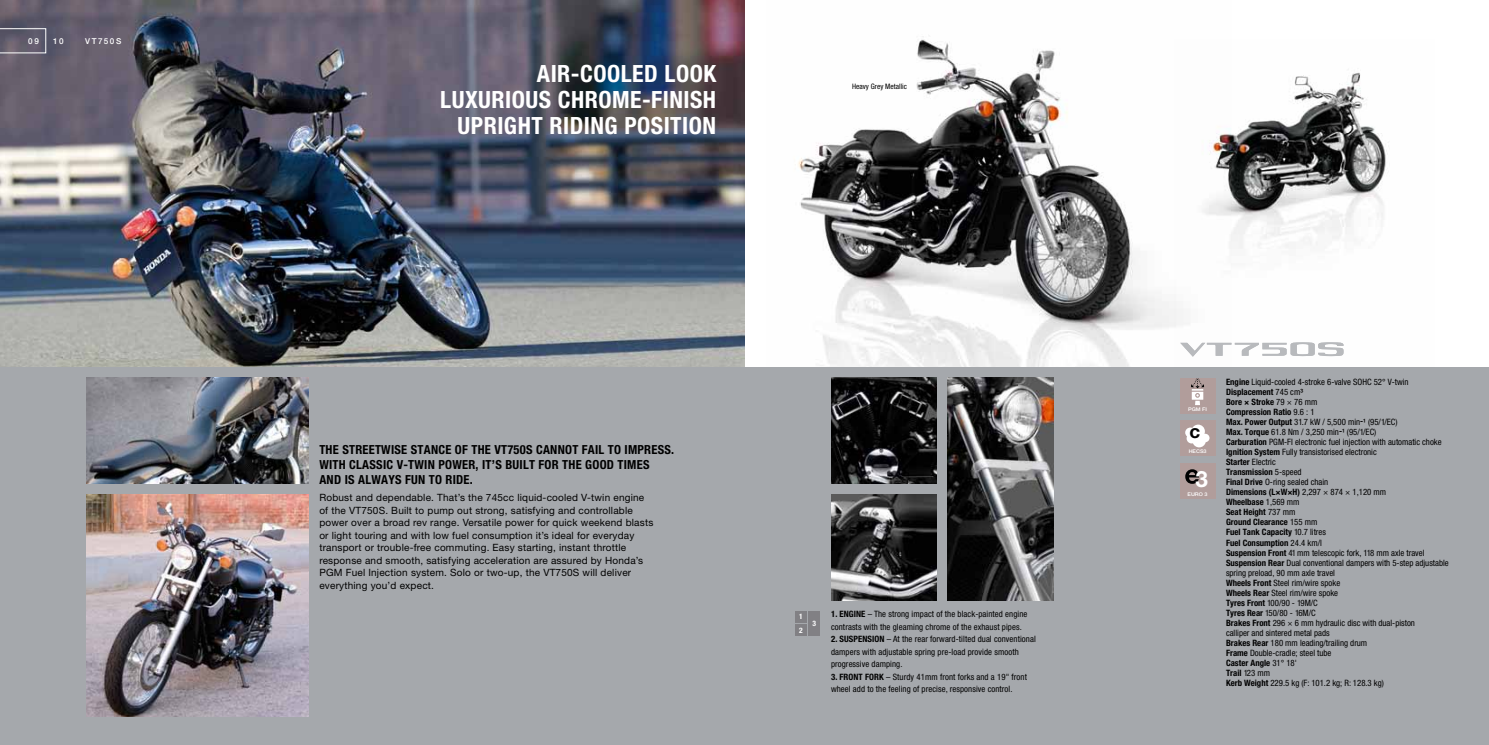
<style>
.page{position:relative;width:1489px;height:745px;background:#fff}
.page>*{position:absolute;margin:0;border:0;box-sizing:border-box;transform-origin:0 0}
.t1{font:700 condensed 23.75px/26.2px "Helvetica Neue LT Std";letter-spacing:.02em;color:#fff;text-align:right}
.t2{font:700 22.5px "Helvetica Neue LT Std";color:#fff}
.t3{font:700 18.75px "Helvetica Neue LT Std";color:#000}
.t4{font:700 condensed 12.5px/15px "Helvetica Neue LT Std";letter-spacing:.02em;color:#000}
.t5{font:10px/12.5px "Helvetica Neue LT Std";letter-spacing:.02em;color:#000}
.t6{font:condensed 8.75px/10px "Helvetica Neue LT Std";color:#000}
.t7{font:500 8.12px "Helvetica Neue LT Std";letter-spacing:.2em;color:#fff}
.t8{font:condensed 7.5px "Helvetica Neue LT Std";color:#000}
.t9{font:700 condensed 7.5px/13.2px "Helvetica Neue LT Std";color:#fff}
.t10{font:500 5px "Helvetica Neue LT Std";color:#fff;scale:1.09 1}
.s1{font-weight:700}
.s2{font-weight:500}
</style>
<div class="page">
<img style="left:0;top:0;width:744px;height:367px">
<img style="left:798px;top:36px;width:376px;height:331px">
<div style="left:0;top:367px;width:1488px;height:377px;background:#a5a8ac"></div>
<img style="left:831px;top:377px;width:105px;height:106px">
<img style="left:87px;top:377px;width:222px;height:106px">
<img style="left:947px;top:377px;width:106px;height:222px">
<img style="left:831px;top:494px;width:105px;height:105px">
<img style="left:87px;top:494px;width:222px;height:222px">
<img style="left:1174px;top:72px;width:213px;height:285px">
<svg style="left:0;top:28px;width:46px;height:25px"></svg>
<div style="left:808px;top:610px;width:12px;height:25px;background:#818084"></div>
<div style="left:795px;top:610px;width:11px;height:12px;background:#818084"></div>
<div style="left:795px;top:623px;width:11px;height:12px;background:#818084"></div>
<div style="left:1179px;top:377px;width:36px;height:36px;background:#b19d9b"></div>
<svg style="left:1191px;top:378px;width:12px;height:27px"></svg>
<div style="left:1179px;top:462px;width:36px;height:36px;background:#b19d9b"></div>
<svg style="left:1185px;top:469px;width:14px;height:14px"></svg>
<div style="left:1179px;top:420px;width:36px;height:35px;background:#b19d9b"></div>
<svg style="left:1185px;top:424px;width:24px;height:23px"></svg>
<svg style="left:1180px;top:342px;width:163px;height:14px"></svg>
<p class="t7" style="left:28px;top:36px;width:12px">09</p>
<p class="t7" style="left:53px;top:36px;width:12px">10</p>
<p class="t7" style="left:85px;top:36px;width:38px">VT750S</p>
<h1 class="t1" style="left:440px;top:60px;width:277px">AIR-COOLED LOOK<br>LUXURIOUS CHROME-FINISH<br>UPRIGHT RIDING POSITION</h1>
<p class="t8" style="left:852px;top:82px;width:56px">Heavy Grey Metallic</p>
<h3 class="t4" style="left:319px;top:441px;width:356px">THE STREETWISE STANCE OF THE VT750S CANNOT FAIL TO IMPRESS.<br>WITH CLASSIC V-TWIN POWER, IT’S BUILT FOR THE GOOD TIMES<br>AND IS ALWAYS FUN TO RIDE.</h3>
<p class="t5" style="left:319px;top:491px;width:335px">Robust and dependable. That’s the 745cc liquid-cooled V-twin engine of the VT750S. Built to pump out strong, satisfying and controllable power over a broad rev range. Versatile power for quick weekend blasts or light touring and with low fuel consumption it’s ideal for everyday transport or trouble-free commuting. Easy starting, instant throttle response and smooth, satisfying acceleration are assured by Honda’s PGM Fuel Injection system. Solo or two-up, the VT750S will deliver everything you’d expect.</p>
<p class="t9" style="left:799px;top:609px;width:5px">1<br>2</p>
<p class="t9" style="left:812px;top:616px;width:5px">3</p>
<p class="t6" style="left:831px;top:607px;width:198px;line-height:12.5px"><span class="s1">1. ENGINE</span> – The strong impact of the black-painted engine contrasts with the gleaming chrome of the exhaust pipes.</p>
<p class="t6" style="left:831px;top:632px;width:206px;line-height:12.5px"><span class="s1">2. SUSPENSION</span> – At the rear forward-tilted dual conventional dampers with adjustable spring pre-load provide smooth progressive damping.</p>
<p class="t6" style="left:831px;top:669px;width:197px;line-height:12.5px"><span class="s1">3. FRONT FORK</span> – Sturdy 41mm front forks and a 19" front wheel add to the feeling of precise, responsive control.</p>
<p class="t10" style="left:1187px;top:406px;width:19px">PGM FI</p>
<h3 class="t3" style="left:1189px;top:420px;width:12px">c</h3>
<p class="t10" style="left:1188px;top:448px;width:18px">HECS3</p>
<h2 class="t2" style="left:1195px;top:464px;width:14px">3</h2>
<p class="t10" style="left:1187px;top:491px;width:20px">EURO 3</p>
<p class="t6" style="left:1225px;top:377px;width:224px"><span class="s1">Engine</span> Liquid-cooled 4-stroke 6-valve SOHC 52° V-twin <span class="s1">Displacement</span> 745 cm<span class="s2">³<br></span><span class="s1">Bore × Stroke</span> 79 × 76 mm<br><span class="s1">Compression Ratio</span> 9.6 : 1<br><span class="s1">Max. Power Output</span> 31.7 kW / 5,500 min<span class="s2">-¹</span> (95/1/EC)<br><span class="s1">Max. Torque</span> 61.8 Nm / 3,250 min<span class="s2">-¹</span> (95/1/EC)<br><span class="s1">Carburation</span> PGM-FI electronic fuel injection with automatic choke <span class="s1">Ignition System</span> Fully transistorised electronic<br><span class="s1">Starter</span> Electric<br><span class="s1">Transmission</span> 5-speed<br><span class="s1">Final Drive</span> O-ring sealed chain<br><span class="s1">Dimensions (L×W×H)</span> 2,297 × 874 × 1,120 mm<br><span class="s1">Wheelbase</span> 1,569 mm<br><span class="s1">Seat Height</span> 737 mm<br><span class="s1">Ground Clearance</span> 155 mm<br><span class="s1">Fuel Tank Capacity</span> 10.7 litres<br><span class="s1">Fuel Consumption</span> 24.4 km/l<br><span class="s1">Suspension Front</span> 41 mm telescopic fork, 118 mm axle travel <span class="s1">Suspension Rear</span> Dual conventional dampers with 5-step adjustable spring preload, 90 mm axle travel<br><span class="s1">Wheels Front</span> Steel rim/wire spoke<br><span class="s1">Wheels Rear</span> Steel rim/wire spoke<br><span class="s1">Tyres Front</span> 100/90 - 19M/C<br><span class="s1">Tyres Rear</span> 150/80 - 16M/C<br><span class="s1">Brakes Front</span> 296 × 6 mm hydraulic disc with dual-piston<br>calliper and sintered metal pads<br><span class="s1">Brakes Rear</span> 180 mm leading/trailing drum<br><span class="s1">Frame</span> Double-cradle; steel tube<br><span class="s1">Caster Angle</span> 31° 18'<br><span class="s1">Trail</span> 123 mm<br><span class="s1">Kerb Weight</span> 229.5 kg (F: 101.2 kg; R: 128.3 kg)</p>
</div>
